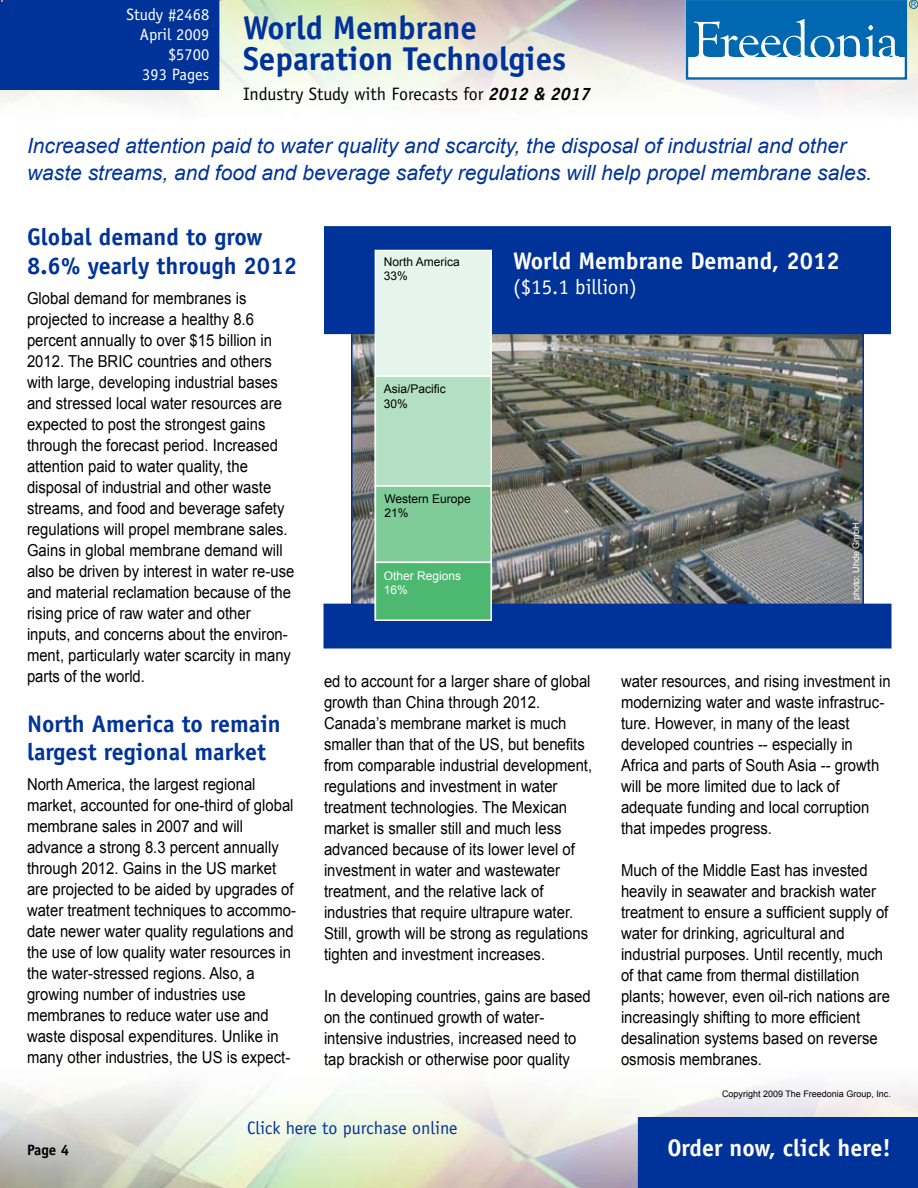
<style>
.page{position:relative;width:918px;height:1188px;background:#fff}
.page>*{position:absolute;margin:0;border:0;box-sizing:border-box;transform-origin:0 0}
.t1{font:700 33px/31.5px "Officina Sans";color:#039}
.t2{font:700 24px/28.8px "Officina Sans";color:#039}
.t3{font:700 24px "Officina Sans";color:#fff}
.t4{font:italic 21px/27px "Arial";color:#039}
.t5{font:21px "Officina Sans";color:#fff}
.t6{font:18px "Officina Sans";color:#000}
.t7{font:18px "Officina Sans";color:#039}
.t8{font:16.5px/21px "Arial";color:#000;scale:.9 1}
.t9{font:16.5px/19.8px "Officina Sans";color:#fff;text-align:right}
.t10{font:700 15px "Officina Sans";color:#000}
.t11{font:12px/14.2px "Arial";color:#000}
.t12{font:12px/14.2px "Arial";color:#fff}
.t13{font:9px "Arial";color:#000}
.t14{font:9px "Arial";color:#fff}
.s1{font-weight:700;font-style:italic}
</style>
<div class="page">
<div style="left:638px;top:1117px;width:280px;height:71px;background:#039"></div>
<div style="left:686px;top:0;width:221px;height:80px;border:2px solid #0067b1"></div>
<div style="left:687px;top:1px;width:218px;height:56px;background:#0067b1"></div>
<svg style="left:694px;top:19px;width:205px;height:38px"></svg>
<div style="left:909px;top:0;width:9px;height:9px;border:1px solid #0067b1;border-radius:50%"></div>
<svg style="left:911px;top:2px;width:5px;height:5px"></svg>
<img style="left:354px;top:334px;width:507px;height:270px">
<div style="left:325px;top:227px;width:565px;height:106px;background:#039"></div>
<div style="left:324px;top:226px;width:567px;height:108px;border:2px solid #039"></div>
<div style="left:0;top:0;width:219px;height:90px;background:#039"></div>
<div style="left:324px;top:604px;width:567px;height:44px;background:#039"></div>
<div style="left:375px;top:250px;width:116px;height:369px;background:#e6f5eb"></div>
<div style="left:375px;top:250px;width:117px;height:370px;border:2px solid #fff"></div>
<div style="left:375px;top:376px;width:116px;height:110px;background:#b3e0c2"></div>
<div style="left:375px;top:375px;width:117px;height:112px;border:2px solid #fff"></div>
<div style="left:375px;top:486px;width:116px;height:76px;background:#80cc99"></div>
<div style="left:375px;top:485px;width:117px;height:78px;border:2px solid #fff"></div>
<div style="left:375px;top:562px;width:116px;height:58px;background:#4db870"></div>
<div style="left:375px;top:562px;width:117px;height:59px;border:2px solid #fff"></div>
<p class="t9" style="left:126px;top:5px;width:84px">Study #2468<br>April 2009 $5700<br>393 Pages</p>
<h1 class="t1" style="left:243px;top:11px;width:325px">World Membrane<br>Separation Technolgies</h1>
<p class="t6" style="left:243px;top:84px;width:349px">Industry Study with Forecasts for <span class="s1">2012 &amp; 2017</span></p>
<p class="t4" style="left:27px;top:133px;width:847px">Increased attention paid to water quality and scarcity, the disposal of industrial and other waste streams, and food and beverage safety regulations will help propel membrane sales.</p>
<h2 class="t2" style="left:27px;top:222px;width:272px">Global demand to grow<br>8.6% yearly through 2012</h2>
<p class="t8" style="left:27px;top:288px;width:299px">Global demand for membranes is projected to increase a healthy 8.6 percent annually to over $15 billion in 2012. The BRIC countries and others with large, developing industrial bases and stressed local water resources are expected to post the strongest gains through the forecast period. Increased attention paid to water quality, the disposal of industrial and other waste streams, and food and beverage safety regulations will propel membrane sales.<br>Gains in global membrane demand will also be driven by interest in water re-use and material reclamation because of the rising price of raw water and other inputs, and concerns about the environ&shy;ment, particularly water scarcity in many parts of the world.</p>
<h2 class="t2" style="left:27px;top:709px;width:255px">North America to remain largest regional market</h2>
<p class="t8" style="left:27px;top:774px;width:300px">North America, the largest regional market, accounted for one-third of global membrane sales in 2007 and will advance a strong 8.3 percent annually through 2012. Gains in the US market are projected to be aided by upgrades of water treatment techniques to accommo&shy;date newer water quality regulations and the use of low quality water resources in the water-stressed regions. Also, a growing number of industries use membranes to reduce water use and waste disposal expenditures. Unlike in many other industries, the US is expect-</p>
<p class="t11" style="left:384px;top:254px;width:78px">North America<br>33%</p>
<p class="t11" style="left:384px;top:382px;width:64px">Asia/Pacific<br>30%</p>
<p class="t11" style="left:384px;top:492px;width:88px">Western Europe<br>21%</p>
<p class="t12" style="left:384px;top:569px;width:79px">Other Regions<br>16%</p>
<h2 class="t3" style="left:513px;top:245px;width:328px">World Membrane Demand, 2012</h2>
<p class="t5" style="left:513px;top:274px;width:126px">($15.1 billion)</p>
<p class="t14" style="left:850px;top:600px;width:79px;rotate:-90deg">photo: Uhde GmbH</p>
<p class="t8" style="left:324px;top:671px;width:300px">ed to account for a larger share of global growth than China through 2012.<br>Canada’s membrane market is much smaller than that of the US, but benefits from comparable industrial development, regulations and investment in water treatment technologies. The Mexican market is smaller still and much less advanced because of its lower level of investment in water and wastewater treatment, and the relative lack of industries that require ultrapure water.<br>Still, growth will be strong as regulations tighten and investment increases.</p>
<p class="t8" style="left:324px;top:986px;width:298px">In developing countries, gains are based on the continued growth of water&shy;intensive industries, increased need to tap brackish or otherwise poor quality</p>
<p class="t8" style="left:621px;top:671px;width:301px">water resources, and rising investment in modernizing water and waste infrastruc&shy;ture. However, in many of the least developed countries -- especially in Africa and parts of South Asia -- growth will be more limited due to lack of adequate funding and local corruption that impedes progress.</p>
<p class="t8" style="left:621px;top:860px;width:300px">Much of the Middle East has invested heavily in seawater and brackish water treatment to ensure a sufficient supply of water for drinking, agricultural and industrial purposes. Until recently, much of that came from thermal distillation plants; however, even oil-rich nations are increasingly shifting to more efficient desalination systems based on reverse osmosis membranes.</p>
<p class="t13" style="left:722px;top:1088px;width:170px">Copyright 2009 The Freedonia Group, Inc.</p>
<p class="t7" style="left:247px;top:1117px;width:212px">Click here to purchase online</p>
<p class="t10" style="left:27px;top:1140px;width:31px">Page</p>
<h2 class="t3" style="left:667px;top:1133px;width:225px">Order now, click here!</h2>
</div>
